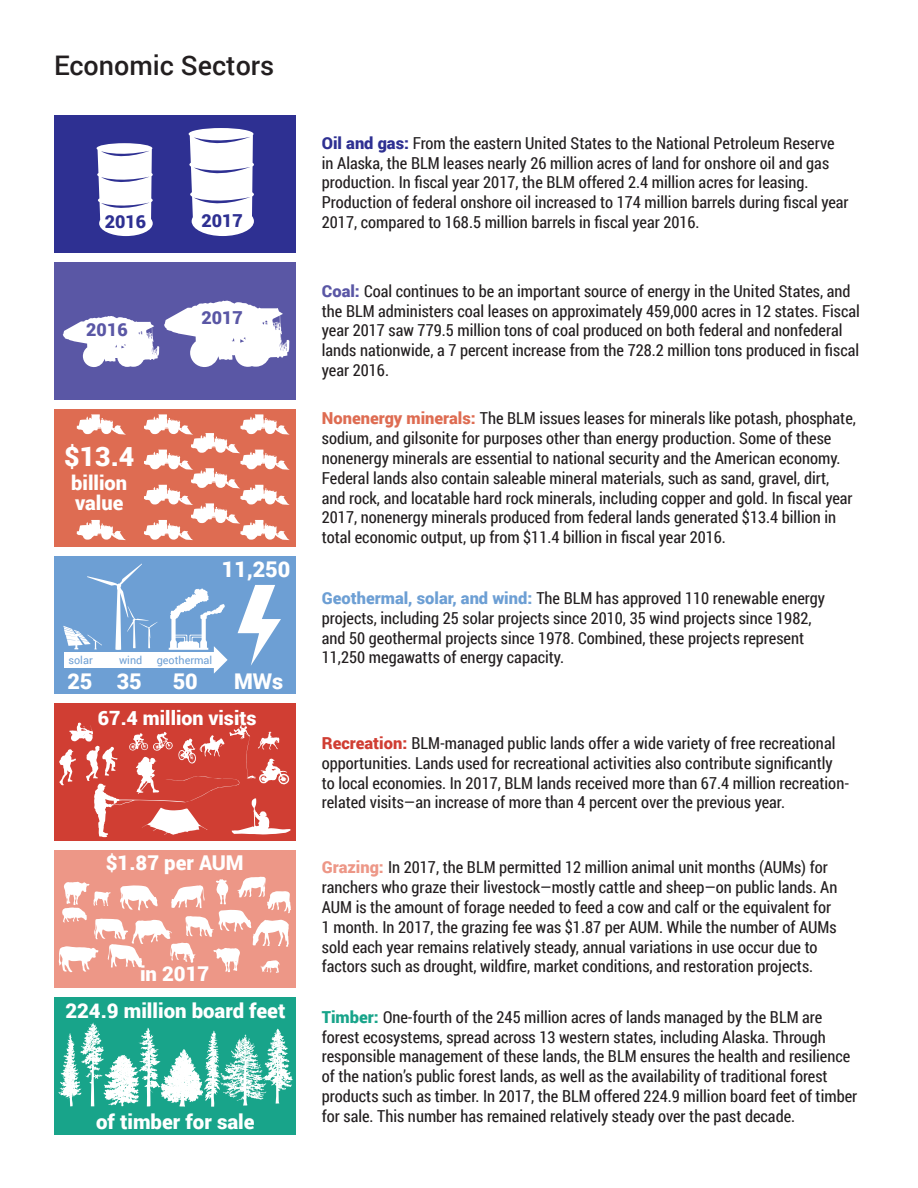
<style>
.page{position:relative;width:918px;height:1188px;background:#fff}
.page>*{position:absolute;margin:0;border:0;box-sizing:border-box;transform-origin:0 0}
.t1{font:500 27px "Roboto";color:#231f20}
.t2{font:900 26.85px "Roboto";color:#fff}
.t3{font:900 21.6px "Roboto";color:#fff}
.t4{font:900 20.4px "Roboto";color:#fff}
.t5{font:900 20.1px "Roboto";color:#fff}
.t6{font:900 19.65px "Roboto";color:#fff}
.t7{font:900 17.85px "Roboto";color:#2e3092}
.t8{font:900 17.85px "Roboto";color:#5a57a5}
.t9{font:16.5px/19.8px "Roboto Condensed";color:#231f20}
.t10{font:10.8px "Roboto";color:#6d9fd4}
.s1{font-family:"Roboto";font-weight:900;color:#2e3092}
.s2{font-family:"Roboto";font-weight:900;color:#5a57a5}
.s3{font-family:"Roboto";font-weight:900;color:#de6c52}
.s4{font-family:"Roboto";font-weight:900;color:#6d9fd4}
.s5{font-family:"Roboto";font-weight:900;color:#d03e33}
.s6{font-family:"Roboto";font-weight:900;color:#ed9787}
.s7{font-family:"Roboto";font-weight:900;color:#18a48a}
</style>
<div class="page">
<div style="left:55px;top:556px;width:241px;height:138px;background:#6d9fd4"></div>
<div style="left:55px;top:703px;width:241px;height:138px;background:#d03e33"></div>
<div style="left:55px;top:850px;width:241px;height:138px;background:#ed9787"></div>
<div style="left:55px;top:997px;width:241px;height:138px;background:#18a48a"></div>
<div style="left:55px;top:409px;width:241px;height:138px;background:#de6c52"></div>
<div style="left:55px;top:262px;width:241px;height:138px;background:#5a57a5"></div>
<div style="left:55px;top:115px;width:241px;height:138px;background:#2e3092"></div>
<div style="left:64px;top:652px;width:153px;height:16px;background:#fff"></div>
<svg style="left:169px;top:589px;width:59px;height:85px"></svg>
<svg style="left:63px;top:563px;width:95px;height:87px"></svg>
<svg style="left:238px;top:585px;width:43px;height:80px"></svg>
<svg style="left:189px;top:128px;width:65px;height:108px;background:#e2e2f0"></svg>
<svg style="left:97px;top:143px;width:56px;height:93px;background:#e2e2ef"></svg>
<svg style="left:77px;top:520px;width:49px;height:20px"></svg>
<svg style="left:77px;top:414px;width:49px;height:21px"></svg>
<svg style="left:144px;top:414px;width:146px;height:126px"></svg>
<svg style="left:59px;top:722px;width:232px;height:115px"></svg>
<svg style="left:59px;top:877px;width:232px;height:96px"></svg>
<svg style="left:58px;top:1023px;width:235px;height:84px"></svg>
<svg style="left:63px;top:300px;width:226px;height:67px"></svg>
<h2 class="t1" style="left:54px;top:47px;width:222px">Economic Sectors</h2>
<p class="t7" style="left:105px;top:210px;width:43px">2016</p>
<p class="t7" style="left:202px;top:208px;width:43px">2017</p>
<p class="t8" style="left:86px;top:317px;width:43px">2016</p>
<h2 class="t2" style="left:64px;top:437px;width:72px">$13.4</h2>
<p class="t5" style="left:71px;top:468px;width:57px">billion</p>
<h3 class="t5" style="left:75px;top:488px;width:50px">value</h3>
<p class="t8" style="left:202px;top:305px;width:43px">2017</p>
<p class="t3" style="left:222px;top:554px;width:70px">11,250</p>
<p class="t10" style="left:69px;top:652px;width:26px">solar</p>
<p class="t10" style="left:119px;top:652px;width:25px">wind</p>
<p class="t10" style="left:157px;top:652px;width:57px">geothermal</p>
<h3 class="t3" style="left:67px;top:666px;width:76px">25 35</h3>
<h3 class="t3" style="left:173px;top:666px;width:27px">50</h3>
<h3 class="t3" style="left:234px;top:666px;width:51px">MWs</h3>
<h3 class="t6" style="left:98px;top:705px;width:160px">67.4 million visits</h3>
<p class="t4" style="left:106px;top:849px;width:139px">$1.87 per AUM</p>
<p class="t4" style="left:140px;top:960px;width:71px">in 2017</p>
<h3 class="t4" style="left:65px;top:997px;width:222px">224.9 million board feet</h3>
<p class="t4" style="left:96px;top:1107px;width:160px">of timber for sale</p>
<p class="t9" style="left:322px;top:132px;width:514px"><span class="s1">Oil and gas:</span> From the eastern United States to the National Petroleum Reserve in Alaska, the BLM leases nearly 26 million acres of land for onshore oil and gas</p>
<p class="t9" style="left:322px;top:172px;width:528px">production. In fiscal year 2017, the BLM offered 2.4 million acres for leasing.<br>Production of federal onshore oil increased to 174 million barrels during fiscal year<br>2017, compared to 168.5 million barrels in fiscal year 2016.</p>
<p class="t9" style="left:322px;top:281px;width:540px"><span class="s2">Coal:</span> Coal continues to be an important source of energy in the United States, and the BLM administers coal leases on approximately 459,000 acres in 12 states. Fiscal year 2017 saw 779.5 million tons of coal produced on both federal and nonfederal</p>
<p class="t9" style="left:322px;top:340px;width:539px">lands nationwide, a 7 percent increase from the 728.2 million tons produced in fiscal</p>
<p class="t9" style="left:322px;top:360px;width:69px">year 2016.</p>
<p class="t9" style="left:322px;top:408px;width:536px"><span class="s3">Nonenergy minerals:</span> The BLM issues leases for minerals like potash, phosphate, sodium, and gilsonite for purposes other than energy production. Some of these nonenergy minerals are essential to national security and the American economy.<br>Federal lands also contain saleable mineral materials, such as sand, gravel, dirt,</p>
<p class="t9" style="left:322px;top:487px;width:532px">and rock, and locatable hard rock minerals, including copper and gold. In fiscal year</p>
<p class="t9" style="left:322px;top:507px;width:516px">2017, nonenergy minerals produced from federal lands generated $13.4 billion in</p>
<p class="t9" style="left:322px;top:527px;width:406px">total economic output, up from $11.4 billion in fiscal year 2016.</p>
<p class="t9" style="left:322px;top:588px;width:505px"><span class="s4">Geothermal, solar, and wind:</span> The BLM has approved 110 renewable energy projects, including 25 solar projects since 2010, 35 wind projects since 1982, and 50 geothermal projects since 1978. Combined, these projects represent 11,250 megawatts of energy capacity.</p>
<p class="t9" style="left:322px;top:733px;width:515px"><span class="s5">Recreation:</span> BLM-managed public lands offer a wide variety of free recreational</p>
<p class="t9" style="left:322px;top:753px;width:512px">opportunities. Lands used for recreational activities also contribute significantly</p>
<p class="t9" style="left:322px;top:772px;width:529px">to local economies. In 2017, BLM lands received more than 67.4 million recreation&shy;related visits—an increase of more than 4 percent over the previous year.</p>
<p class="t9" style="left:322px;top:857px;width:517px"><span class="s6">Grazing:</span> In 2017, the BLM permitted 12 million animal unit months (AUMs) for ranchers who graze their livestock—mostly cattle and sheep—on public lands. An AUM is the amount of forage needed to feed a cow and calf or the equivalent for 1 month. In 2017, the grazing fee was $1.87 per AUM. While the number of AUMs sold each year remains relatively steady, annual variations in use occur due to</p>
<p class="t9" style="left:322px;top:956px;width:493px">factors such as drought, wildfire, market conditions, and restoration projects.</p>
<p class="t9" style="left:322px;top:1007px;width:537px"><span class="s7">Timber:</span> One-fourth of the 245 million acres of lands managed by the BLM are forest ecosystems, spread across 13 western states, including Alaska. Through responsible management of these lands, the BLM ensures the health and resilience of the nation’s public forest lands, as well as the availability of traditional forest products such as timber. In 2017, the BLM offered 224.9 million board feet of timber for sale. This number has remained relatively steady over the past decade.</p>
</div>
